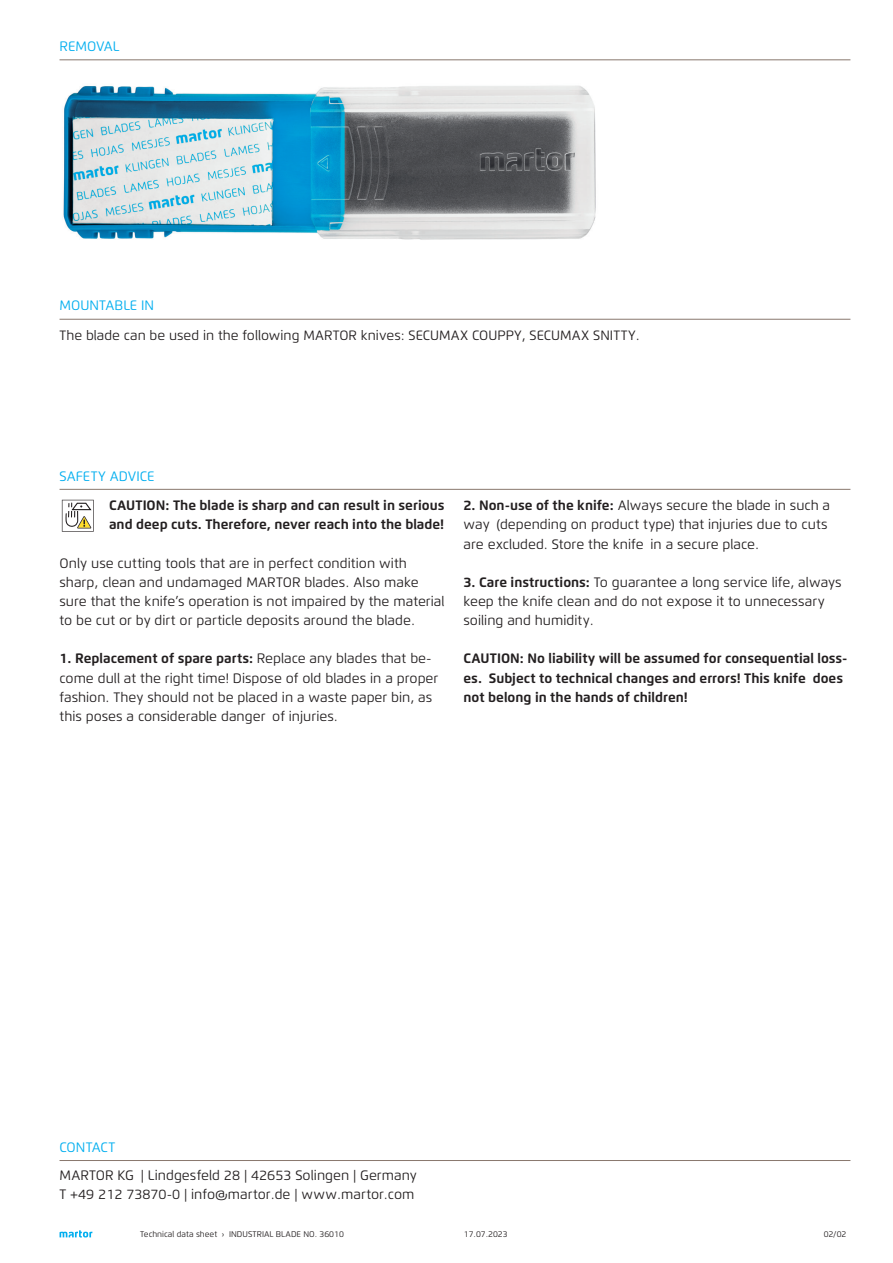
<style>
.page{position:relative;width:893px;height:1263px;background:#fff}
.page>*{position:absolute;margin:0;border:0;box-sizing:border-box;transform-origin:0 0}
.t1{font:13.65px/19.2px "Flexo";color:#231f20}
.t2{font:700 13.65px/19.2px "Flexo";color:#231f20}
.t3{font:13.65px "Flexo";color:#00aeef}
.t4{font:13.5px "Flexo";color:#231f20}
.t5{font:8.25px "Flexo";color:#231f20}
.s1{font-weight:700}
</style>
<div class="page">
<img style="left:63px;top:85px;width:533px;height:155px">
<svg style="left:60px;top:1230px;width:32px;height:7px"></svg>
<hr style="left:60px;top:489px;width:790px;height:1px;background:#89786e">
<hr style="left:60px;top:60px;width:790px;height:1px;background:#89786e">
<hr style="left:60px;top:319px;width:790px;height:1px;background:#89786e">
<hr style="left:60px;top:1160px;width:790px;height:1px;background:#89786e">
<svg style="left:62px;top:500px;width:32px;height:32px"></svg>
<p class="t3" style="left:60px;top:38px;width:61px">REMOVAL</p>
<p class="t3" style="left:60px;top:297px;width:96px">MOUNTABLE IN</p>
<p class="t4" style="left:60px;top:327px;width:582px">The blade can be used in the following MARTOR knives: SECUMAX COUPPY, SECUMAX SNITTY.</p>
<p class="t3" style="left:60px;top:467px;width:96px">SAFETY ADVICE</p>
<p class="t2" style="left:109px;top:496px;width:337px">CAUTION: The blade is sharp and can result in serious and deep cuts. Therefore, never reach into the blade!</p>
<p class="t1" style="left:60px;top:553px;width:387px">Only use cutting tools that are in perfect condition with sharp, clean and undamaged MARTOR blades. Also make sure that the knife’s operation is not impaired by the material to be cut or by dirt or particle deposits around the blade.</p>
<p class="t1" style="left:60px;top:649px;width:380px"><span class="s1">1. Replacement of spare parts:</span> Replace any blades that be&shy;come dull at the right time! Dispose of old blades in a proper fashion. They should not be placed in a waste paper bin, as this poses a considerable danger of injuries.</p>
<p class="t1" style="left:463px;top:496px;width:368px"><span class="s1">2. Non-use of the knife:</span> Always secure the blade in such a way (depending on product type) that injuries due to cuts are excluded. Store the knife in a secure place.</p>
<p class="t1" style="left:463px;top:572px;width:380px"><span class="s1">3. Care instructions:</span> To guarantee a long service life, always keep the knife clean and do not expose it to unnecessary soiling and humidity.</p>
<p class="t2" style="left:463px;top:649px;width:385px">CAUTION: No liability will be assumed for consequential loss&shy;es. Subject to technical changes and errors! This knife does not belong in the hands of children!</p>
<p class="t3" style="left:60px;top:1139px;width:57px">CONTACT</p>
<p class="t1" style="left:60px;top:1166px;width:359px">MARTOR KG | Lindgesfeld 28 | 42653 Solingen | Germany<br>T +49 212 73870-0 | info@martor.de | www.martor.com</p>
<p class="t5" style="left:140px;top:1229px;width:205px">Technical data sheet › INDUSTRIAL BLADE NO. 36010</p>
<p class="t5" style="left:464px;top:1229px;width:45px">17.07.2023</p>
<p class="t5" style="left:824px;top:1229px;width:24px">02/02</p>
</div>
